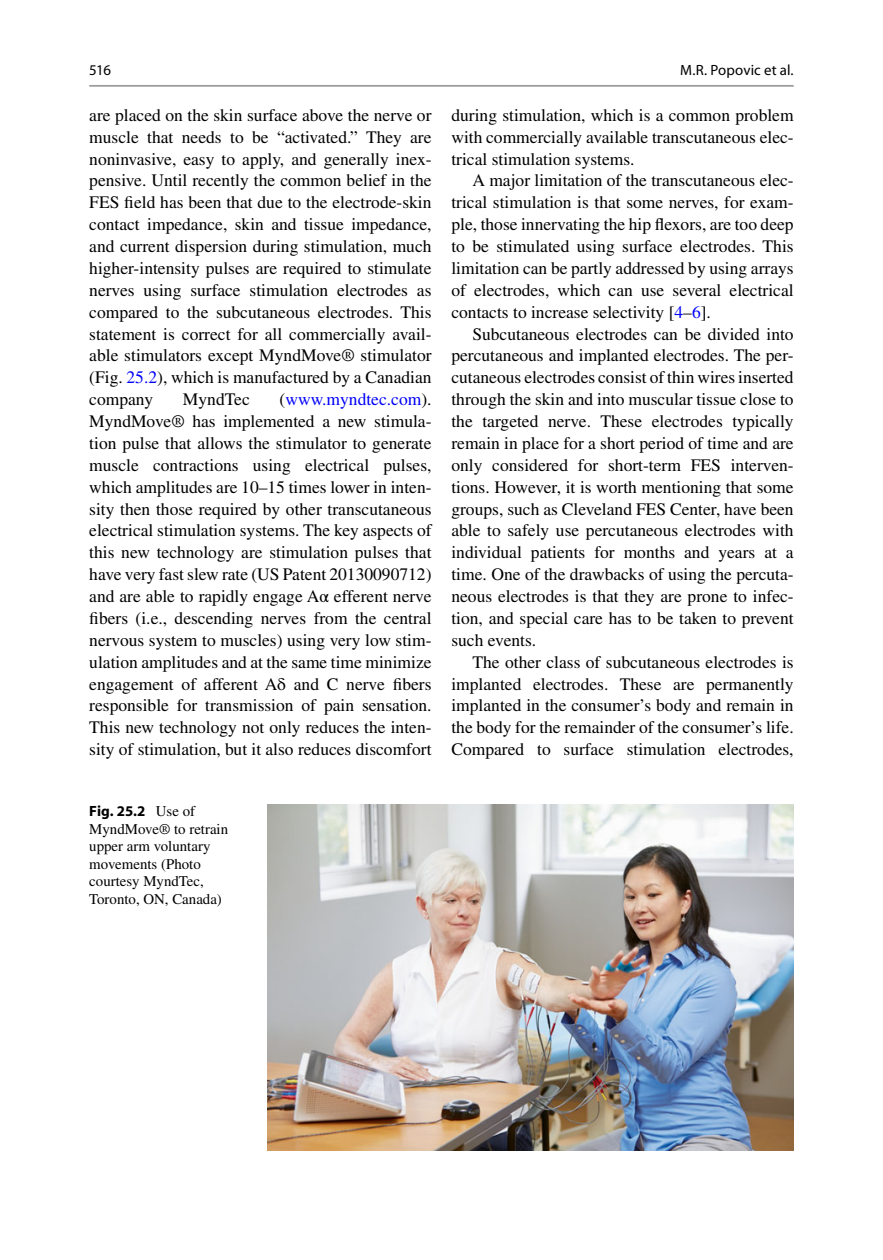
<style>
.page{position:relative;width:883px;height:1260px;background:#fff}
.page>*{position:absolute;margin:0;border:0;box-sizing:border-box;transform-origin:0 0}
.t1{font:17.5px/21.9px "Schymw Times";color:#000;text-align:justify}
.t2{font:14.88px/17.5px "Schymw Times";color:#000}
.t3{font:14.88px "Qddxbv Myriad";letter-spacing:.005em;color:#000}
.t4{font:700 14.88px "Tbjdst Myriad";color:#000}
.s1{color:#0000fa}
.s2{font-family:"Hcrpvq STIX General"}
.s3{font-family:"Schymw Times";font-weight:400}
</style>
<div class="page">
<img style="left:268px;top:805px;width:526px;height:345px">
<hr style="left:89px;top:85px;width:705px;height:2px;background:#9c9c9c">
<p class="t3" style="left:89px;top:64px;width:23px">516</p>
<p class="t1" style="left:89px;top:106px;width:344px">are placed on the skin surface above the nerve or muscle that needs to be “activated.” They are noninvasive, easy to apply, and generally inex&shy;pensive. Until recently the common belief in the FES field has been that due to the electrode-skin contact impedance, skin and tissue impedance, and current dispersion during stimulation, much higher-intensity pulses are required to stimulate nerves using surface stimulation electrodes as compared to the subcutaneous electrodes. This statement is correct for all commercially avail&shy;able stimulators except MyndMove® stimulator (Fig. <span class="s1">25.2</span> ), which is manufactured by a Canadian company</p>
<p class="t1" style="left:89px;top:390px;width:344px;text-indent:190px">(<span class="s1">www.myndtec.com</span>).<br>MyndMove® has implemented a new stimula&shy;tion pulse that allows the stimulator to generate muscle contractions using electrical pulses, which amplitudes are 10–15 times lower in inten&shy;sity then those required by other transcutaneous electrical stimulation systems. The key aspects of this new technology are stimulation pulses that have very fast slew rate (US Patent 20130090712) and are able to rapidly engage A<span class="s2">α</span> efferent nerve fibers (i.e., descending nerves from the central nervous system to muscles) using very low stim&shy;ulation amplitudes and at the same time minimize engagement of afferent A<span class="s2">δ</span> and C nerve fibers responsible for transmission of pain sensation.<br>This new technology not only reduces the inten&shy;sity of stimulation, but it also reduces discomfort</p>
<p class="t1" style="left:183px;top:390px;width:68px">MyndTec</p>
<p class="t4" style="left:89px;top:806px;width:107px">Fig. 25.2 <span class="s3">Use of</span></p>
<p class="t2" style="left:89px;top:822px;width:140px">MyndMove® to retrain upper arm voluntary movements (Photo courtesy MyndTec,<br>Toronto, ON, Canada)</p>
<p class="t3" style="left:680px;top:64px;width:115px">M.R. Popovic et al.</p>
<p class="t1" style="left:451px;top:106px;width:344px">during stimulation, which is a common problem with commercially available transcutaneous elec&shy;trical stimulation systems.</p>
<p class="t1" style="left:451px;top:171px;width:344px;text-indent:21px">A major limitation of the transcutaneous elec&shy;trical stimulation is that some nerves, for exam&shy;ple, those innervating the hip flexors, are too deep to be stimulated using surface electrodes. This limitation can be partly addressed by using arrays of electrodes, which can use several electrical contacts to increase selectivity [ <span class="s1">4</span> – <span class="s1">6</span> ].</p>
<p class="t1" style="left:451px;top:324px;width:344px;text-indent:21px">Subcutaneous electrodes can be divided into percutaneous and implanted electrodes. The per&shy;cutaneous electrodes consist of thin wires inserted through the skin and into muscular tissue close to the targeted nerve. These electrodes typically remain in place for a short period of time and are only considered for short-term FES interven&shy;tions. However, it is worth mentioning that some groups, such as Cleveland FES Center, have been able to safely use percutaneous electrodes with individual patients for months and years at a time. One of the drawbacks of using the percuta&shy;neous electrodes is that they are prone to infec&shy;tion, and special care has to be taken to prevent such events.</p>
<p class="t1" style="left:451px;top:652px;width:344px;text-indent:21px">The other class of subcutaneous electrodes is implanted electrodes. These are permanently implanted in the consumer’s body and remain in the body for the remainder of the consumer’s life.<br>Compared to surface stimulation electrodes,</p>
</div>
